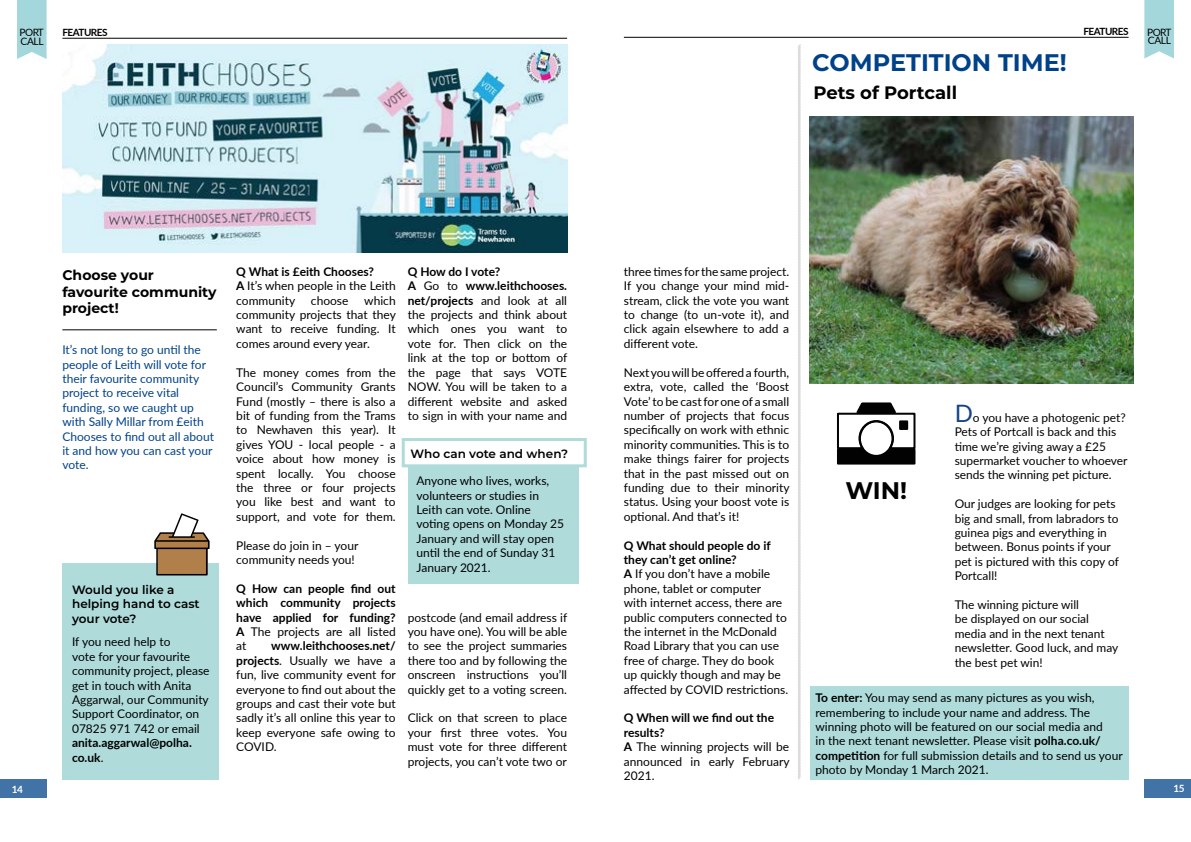
<style>
.page{position:relative;width:1191px;height:842px;background:#fff}
.page>*{position:absolute;margin:0;border:0;box-sizing:border-box;transform-origin:0 0}
.t1{font:700 24px "Montserrat";color:#004289}
.t2{font:700 24px "Montserrat";color:#000}
.t3{font:700 18px "Montserrat";color:#000}
.t4{font:700 14px/16.8px "Montserrat";color:#000}
.t5{font:12px/14.4px "Lato";color:#000}
.t6{font:12px/14.4px "Lato";color:#004289}
.t7{font:700 12px/14.4px "Lato";color:#000;text-align:justify}
.t8{font:600 12px/14.4px "Montserrat";color:#000}
.t9{font:10.2px "Lato";letter-spacing:-.04em;color:#000}
.t10{font:10.1px "Lato";letter-spacing:-.06em;color:#000}
.t11{font:700 10px "Lato";letter-spacing:-.05em;color:#000}
.t12{font:700 10px "Lato";color:#fff}
.s1{font-weight:400}
.s2{font-weight:700}
.s3{font-size:24px;color:#134486}
</style>
<div class="page">
<svg style="left:1144px;top:0;width:30px;height:58px;background:#aad9de"></svg>
<hr style="left:624px;top:37px;width:504px;height:1px;background:#000">
<div style="left:1144px;top:779px;width:47px;height:19px;background:#4273a7"></div>
<svg style="left:17px;top:0;width:30px;height:59px;background:#aad9de"></svg>
<div style="left:0;top:779px;width:47px;height:19px;background:#4273a7"></div>
<hr style="left:62px;top:38px;width:505px;height:1px;background:#000">
<div style="left:62px;top:563px;width:157px;height:217px;background:#afdbdb"></div>
<hr style="left:62px;top:329px;width:155px;height:1px;background:#000">
<div style="left:408px;top:453px;width:170px;height:131px;background:#afdbdb"></div>
<div style="left:403px;top:439px;width:182px;height:27px;background:#fff"></div>
<div style="left:402px;top:438px;width:185px;height:29px;border:3px solid #afdbdb"></div>
<svg style="left:154px;top:513px;width:56px;height:62px"></svg>
<img style="left:62px;top:44px;width:505px;height:208px">
<svg style="left:798px;top:44px;width:3px;height:736px;background:#e1e1e1"></svg>
<div style="left:810px;top:687px;width:318px;height:93px;background:#afdbdb"></div>
<img style="left:810px;top:117px;width:323px;height:266px">
<svg style="left:837px;top:402px;width:79px;height:63px"></svg>
<div style="left:859px;top:420px;width:34px;height:37px;border:2px solid #020203;border-radius:50%"></div>
<p class="t10" style="left:20px;top:26px;width:26px">PORT</p>
<p class="t9" style="left:20px;top:34px;width:25px">CALL</p>
<p class="t11" style="left:62px;top:25px;width:47px">FEATURES</p>
<p class="t11" style="left:1083px;top:24px;width:47px">FEATURES</p>
<h1 class="t1" style="left:812px;top:46px;width:256px">COMPETITION TIME!</h1>
<h2 class="t3" style="left:813px;top:80px;width:145px">Pets of Portcall</h2>
<p class="t10" style="left:1147px;top:25px;width:26px">PORT</p>
<p class="t9" style="left:1147px;top:33px;width:25px">CALL</p>
<p class="t12" style="left:12px;top:782px;width:13px">14</p>
<p class="t4" style="left:62px;top:266px;width:156px">Choose your favourite community project!</p>
<p class="t6" style="left:62px;top:342px;width:153px">It’s not long to go until the people of Leith will vote for their favourite community project to receive vital funding, so we caught up with Sally Millar from £eith<br>Chooses to find out all about it and how you can cast your vote.</p>
<p class="t8" style="left:72px;top:582px;width:129px">Would you like a helping hand to cast your vote?</p>
<p class="t5" style="left:72px;top:634px;width:139px">If you need help to<br>vote for your favourite community project, please get in touch with Anita<br>Aggarwal, our Community<br>Support Coordinator, on<br>07825 971 742 or email</p>
<p class="t7" style="left:72px;top:735px;width:121px">anita.aggarwal@polha. co.uk<span class="s1">.</span></p>
<p class="t5" style="left:236px;top:264px;width:161px"><span class="s2">Q What is £eith Chooses?<br>A</span> It’s when people in the Leith community</p>
<p class="t5" style="left:236px;top:293px;width:161px;text-align:justify;text-indent:128px">which community projects that they want to receive funding. It comes around every year.</p>
<p class="t5" style="left:236px;top:365px;width:161px;text-align:justify">The money comes from the Council’s Community Grants Fund (mostly – there is also a bit of funding from the Trams to Newhaven this year). It gives YOU - local people - a voice about how money is spent locally. You choose the three or four projects you like best and want to support, and vote for them.</p>
<p class="t5" style="left:236px;top:537px;width:124px">Please do join in – your community needs you!</p>
<p class="t7" style="left:236px;top:581px;width:161px">Q How can people find out which community projects have applied for funding?<br>A <span class="s1">The projects are all listed at</span></p>
<p class="t5" style="left:311px;top:293px;width:39px">choose</p>
<p class="t5" style="left:236px;top:638px;width:161px;text-align:justify;text-indent:35px"><span class="s2">www.leithchooses.net/ projects</span>. Usually we have a fun, live community event for everyone to find out about the groups and cast their vote but sadly it’s all online this year to keep everyone safe owing to COVID.</p>
<p class="t5" style="left:408px;top:264px;width:161px"><span class="s2">Q How do I vote?<br>A</span> Go to <span class="s2">www.leithchooses. net/projects</span> and look at all the projects and think about which ones you want to vote for. Then click on the link at the top or bottom of the page that says VOTE<br>NOW. You will be taken to a different website and asked to sign in with your name and</p>
<p class="t8" style="left:410px;top:446px;width:159px">Who can vote and when?</p>
<p class="t5" style="left:416px;top:473px;width:149px">Anyone who lives, works, volunteers or studies in<br>Leith can vote. Online voting opens on Monday 25<br>January and will stay open until the end of Sunday 31<br>January 2021.</p>
<p class="t5" style="left:408px;top:609px;width:161px;text-align:justify">postcode (and email address if you have one). You will be able to see the project summaries there too and by following the onscreen instructions you’ll quickly get to a voting screen.</p>
<p class="t5" style="left:408px;top:710px;width:161px;text-align:justify">Click on that screen to place your first three votes. You must vote for three different projects, you can’t vote two or</p>
<p class="t5" style="left:624px;top:264px;width:167px;text-align:justify">three times for the same project.<br>If you change your mind mid&shy;stream, click the vote you want to change (to un-vote it), and click again elsewhere to add a different vote.</p>
<p class="t5" style="left:624px;top:365px;width:167px;text-align:justify">Next you will be offered a fourth, extra, vote, called the ‘Boost Vote’ to be cast for one of a small number of projects that focus specifically on work with ethnic minority communities. This is to make things fairer for projects that in the past missed out on funding due to their minority status. Using your boost vote is optional. And that’s it!</p>
<p class="t5" style="left:624px;top:537px;width:166px"><span class="s2">Q What should people do if they can’t get online?<br>A</span> If you don’t have a mobile phone, tablet or computer<br>with internet access, there are public computers connected to the internet in the McDonald<br>Road Library that you can use free of charge. They do book up quickly though and may be affected by COVID restrictions.</p>
<p class="t5" style="left:624px;top:710px;width:167px"><span class="s2">Q When will we find out the results?<br>A</span> The winning projects will be announced in early February<br>2021.</p>
<h1 class="t2" style="left:845px;top:474px;width:63px">WIN!</h1>
<p class="t5" style="left:954px;top:410px;width:174px"><span class="s3">D</span>o you have a photogenic pet?<br>Pets of Portcall is back and this time we’re giving away a £25 supermarket voucher to whoever sends the winning pet picture.</p>
<p class="t5" style="left:954px;top:496px;width:166px">Our judges are looking for pets big and small, from labradors to guinea pigs and everything in between. Bonus points if your pet is pictured with this copy of<br>Portcall!</p>
<p class="t5" style="left:954px;top:597px;width:165px">The winning picture will<br>be displayed on our social media and in the next tenant newsletter. Good luck, and may the best pet win!</p>
<p class="t5" style="left:815px;top:690px;width:309px"><span class="s2">To enter:</span> You may send as many pictures as you wish, remembering to include your name and address. The winning photo will be featured on our social media and<br>in the next tenant newsletter. Please visit <span class="s2">polha.co.uk/ competition</span> for full submission details and to send us your photo by Monday 1 March 2021.</p>
<p class="t12" style="left:1173px;top:781px;width:13px">15</p>
</div>
